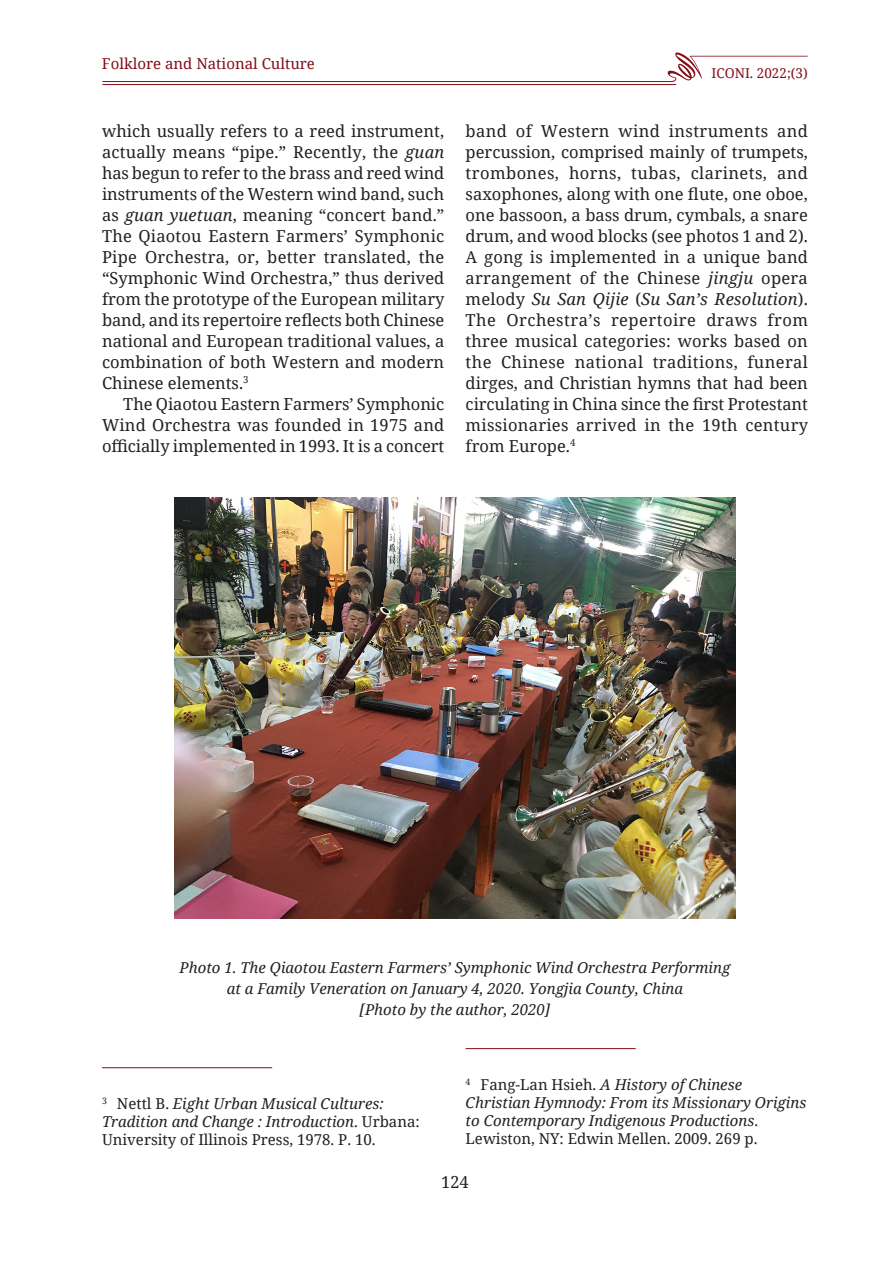
<style>
.page{position:relative;width:893px;height:1263px;background:#fff}
.page>*{position:absolute;margin:0;border:0;box-sizing:border-box;transform-origin:0 0}
.Текст{font:16.5px/21px "Noto Serif";letter-spacing:.005em;color:#231f20;text-align:justify}
.Примечание{font:italic 15px/18px "Noto Serif";color:#231f20}
.Фото{font:italic 15px "Noto Serif";color:#231f20}
.t1{font:15px "Noto Serif";color:#850d19}
.t2{font:13.5px "Noto Serif";color:#850d19}
.s1{font-style:italic}
.s2{font-style:normal}
</style>
<div class="page">
<svg style="left:102px;top:52px;width:706px;height:30px"></svg>
<hr style="left:103px;top:84px;width:573px;height:1px;background:#850d19">
<hr style="left:102px;top:1067px;width:170px;height:1px;background:#850d19">
<hr style="left:466px;top:1048px;width:170px;height:1px;background:#850d19">
<img style="left:174px;top:497px;width:562px;height:421px">
<p class="t1" style="left:102px;top:53px;width:215px">Folklore and National Culture</p>
<p class="Текст" style="left:102px;top:120px;width:344px">which usually refers to a reed instrument, actually means “pipe.” Recently, the <span class="s1">guan </span>has begun to refer to the brass and reed wind instruments of the Western wind band, such as <span class="s1">guan yuetuan</span>, meaning “concert band.” The Qiaotou Eastern Farmers’ Symphonic Pipe Orchestra, or, better translated, the “Symphonic Wind Orchestra,” thus derived from the prototype of the European military band, and its repertoire reflects both Chinese national and European traditional values, a combination of both Western and modern Chinese elements.<sup>3</sup></p>
<p class="Текст" style="left:102px;top:393px;width:344px;text-indent:21px">The Qiaotou Eastern Farmers’ Symphonic Wind Orchestra was founded in 1975 and officially implemented in 1993. It is a concert</p>
<p class="t2" style="left:711px;top:64px;width:98px">ICONI. 2022;(3)</p>
<p class="Текст" style="left:466px;top:120px;width:344px">band of Western wind instruments and percussion, comprised mainly of trumpets, trombones, horns, tubas, clarinets, and saxophones, along with one flute, one oboe, one bassoon, a bass drum, cymbals, a snare drum, and wood blocks (see photos 1 and 2).<br>A gong is implemented in a unique band arrangement of the Chinese <span class="s1">jingju</span> opera melody <span class="s1">Su San Qijie</span> (<span class="s1">Su San’s Resolution</span>).<br>The Orchestra’s repertoire draws from three musical categories: works based on the Chinese national traditions, funeral dirges, and Christian hymns that had been circulating in China since the first Protestant missionaries arrived in the 19th century from Europe.<sup>4</sup></p>
<p class="Фото" style="left:179px;top:957px;width:552px">Photo 1. The Qiaotou Eastern Farmers’ Symphonic Wind Orchestra Performing</p>
<p class="Фото" style="left:227px;top:978px;width:458px">at a Family Veneration on January 4, 2020. Yongjia County, China</p>
<p class="Фото" style="left:360px;top:999px;width:192px">[Photo by the author, 2020]</p>
<p class="Примечание" style="left:102px;top:1094px;width:319px"><sup>3</sup> <span class="s2">Nettl B.</span> Eight Urban Musical Cultures:<br>Tradition and Change : Introduction<span class="s2">. Urbana:<br>University of Illinois Press, 1978. P. 10.</span></p>
<p class="Примечание" style="left:466px;top:1074px;width:342px"><sup>4</sup> <span class="s2">Fang-Lan Hsieh.</span> A History of Chinese Christian Hymnody: From its Missionary Origins to Contemporary Indigenous Productions<span class="s2">.<br>Lewiston, NY: Edwin Mellen. 2009. 269 p.</span></p>
<p class="Текст" style="left:441px;top:1171px;width:29px">124</p>
</div>
